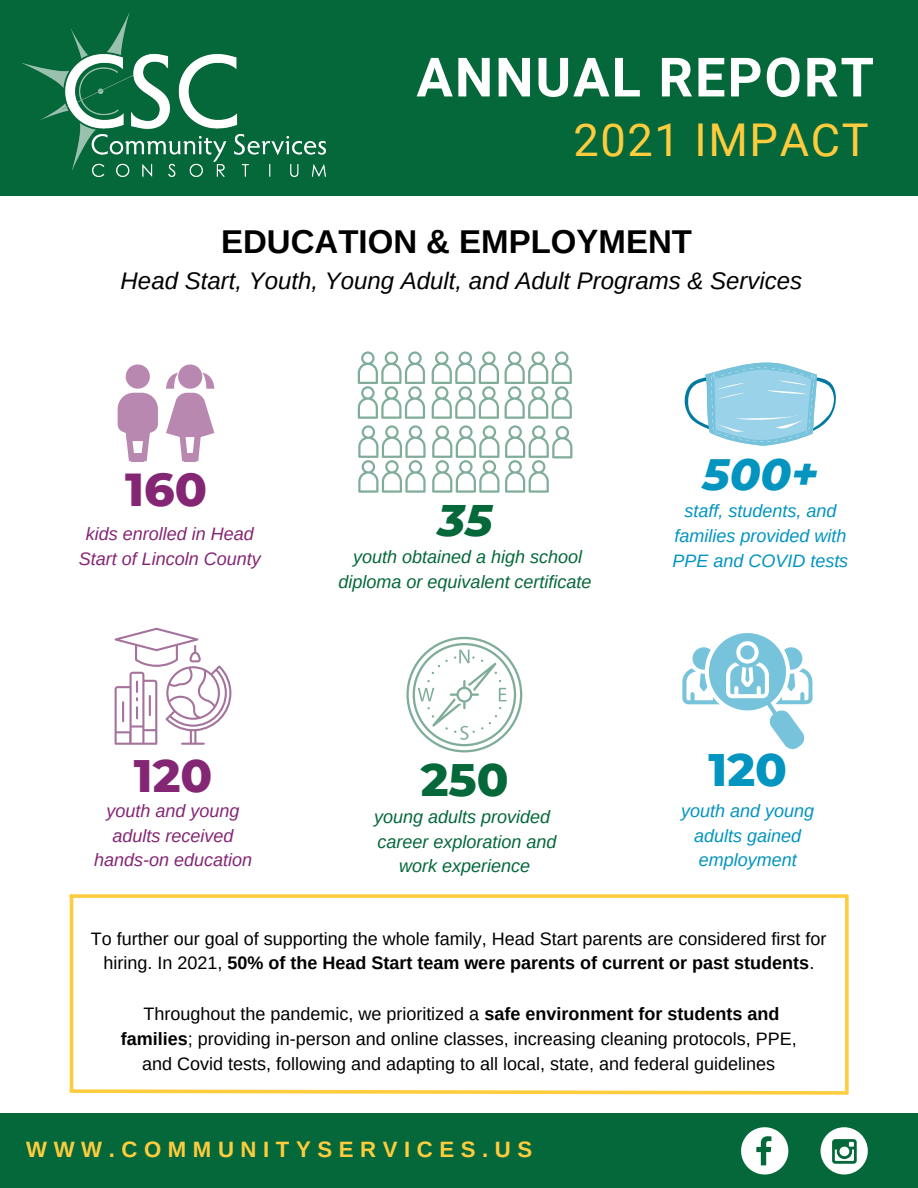
<style>
.page{position:relative;width:918px;height:1188px;background:#fff}
.page>*{position:absolute;margin:0;border:0;box-sizing:border-box;transform-origin:0 0}
.t1{font:700 54.15px "Roboto";letter-spacing:.035em;color:#fff}
.t2{font:800 47.25px "Montserrat";color:#842674}
.t3{font:800 46.5px "Montserrat";color:#0394c0}
.t4{font:800 46.5px "Montserrat";color:#05683a}
.t5{font:800 46.5px "Montserrat";color:#842674}
.t6{font:45.15px "Roboto";letter-spacing:.035em;color:#ffcc3d}
.t7{font:italic 800 45.15px "Montserrat";color:#05683a}
.t8{font:italic 800 44.85px "Montserrat";color:#0394c0}
.t9{font:700 33px "Arimo";color:#000}
.t10{font:italic 24px "Arimo";color:#000}
.t11{font:700 22.2px "Arimo";letter-spacing:.295em;color:#ffcc3d}
.t12{font:18px/24.8px "Arimo";color:#000;text-align:center}
.t13{font:italic 18px/24.8px "Arimo";color:#05683a;text-align:center}
.t14{font:italic 18px/24.8px "Arimo";color:#0394c0;text-align:center}
.t15{font:italic 18px/24.8px "Arimo";color:#842674;text-align:center}
.s1{font-weight:700}
</style>
<div class="page">
<svg style="left:118px;top:364px;width:40px;height:97px"></svg>
<div style="left:131px;top:453px;width:13px;height:8px;background:#b888b0"></div>
<svg style="left:166px;top:364px;width:48px;height:97px"></svg>
<div style="left:185px;top:453px;width:11px;height:8px;background:#b888b0"></div>
<svg style="left:684px;top:363px;width:152px;height:83px"></svg>
<svg style="left:682px;top:633px;width:131px;height:117px"></svg>
<div style="left:0;top:0;width:918px;height:196px;background:#05683a"></div>
<img style="left:21px;top:12px;width:304px;height:165px">
<div style="left:0;top:1114px;width:918px;height:74px;background:#05683a"></div>
<div style="left:821px;top:1127px;width:47px;height:48px;background:#fff;border-radius:50%"></div>
<svg style="left:832px;top:1139px;width:25px;height:25px"></svg>
<svg style="left:741px;top:1127px;width:47px;height:48px"></svg>
<svg style="left:358px;top:351px;width:67px;height:68px"></svg>
<svg style="left:432px;top:351px;width:67px;height:68px"></svg>
<svg style="left:505px;top:351px;width:67px;height:68px"></svg>
<svg style="left:358px;top:425px;width:68px;height:68px"></svg>
<svg style="left:432px;top:425px;width:140px;height:68px"></svg>
<svg style="left:406px;top:637px;width:116px;height:115px"></svg>
<svg style="left:115px;top:628px;width:116px;height:117px"></svg>
<hr style="left:149px;top:695px;width:2px;height:21px;background:#a4729c">
<svg style="left:71px;top:894px;width:776px;height:4px;background:#ffd050"></svg>
<svg style="left:69px;top:1088px;width:780px;height:7px"></svg>
<hr style="left:70px;top:896px;width:3px;height:194px;background:#ffcc3d">
<svg style="left:845px;top:896px;width:4px;height:197px"></svg>
<p class="t1" style="left:416px;top:46px;width:459px">ANNUAL REPORT</p>
<p class="t6" style="left:573px;top:114px;width:297px">2021 IMPACT</p>
<p class="t9" style="left:221px;top:223px;width:473px">EDUCATION &amp; EMPLOYMENT</p>
<p class="t10" style="left:121px;top:267px;width:683px">Head Start, Youth, Young Adult, and Adult Programs &amp; Services</p>
<p class="t2" style="left:125px;top:461px;width:84px">160</p>
<p class="t15" style="left:79px;top:522px;width:183px">kids enrolled in Head<br>Start of Lincoln County</p>
<p class="t5" style="left:134px;top:747px;width:80px">120</p>
<p class="t15" style="left:94px;top:798px;width:160px">youth and young adults received hands-on education</p>
<p class="t7" style="left:438px;top:492px;width:56px">35</p>
<p class="t13" style="left:339px;top:545px;width:254px">youth obtained a high school diploma or equivalent certificate</p>
<p class="t4" style="left:421px;top:751px;width:89px">250</p>
<p class="t13" style="left:374px;top:804px;width:184px">young adults provided career exploration and work experience</p>
<p class="t8" style="left:703px;top:447px;width:117px">500+</p>
<p class="t14" style="left:672px;top:499px;width:177px">staff, students, and families provided with<br>PPE and COVID tests</p>
<p class="t3" style="left:709px;top:741px;width:80px">120</p>
<p class="t14" style="left:681px;top:798px;width:135px">youth and young adults gained employment</p>
<p class="t12" style="left:91px;top:926px;width:737px">To further our goal of supporting the whole family, Head Start parents are considered first for hiring. In 2021, <span class="s1">50% of the Head Start team were parents of current or past students</span>.</p>
<p class="t12" style="left:121px;top:1002px;width:677px">Throughout the pandemic, we prioritized a <span class="s1">safe environment for students and families</span>; providing in-person and online classes, increasing cleaning protocols, PPE, and Covid tests, following and adapting to all local, state, and federal guidelines</p>
<p class="t11" style="left:26px;top:1137px;width:507px">WWW.COMMUNITYSERVICES.US</p>
</div>
